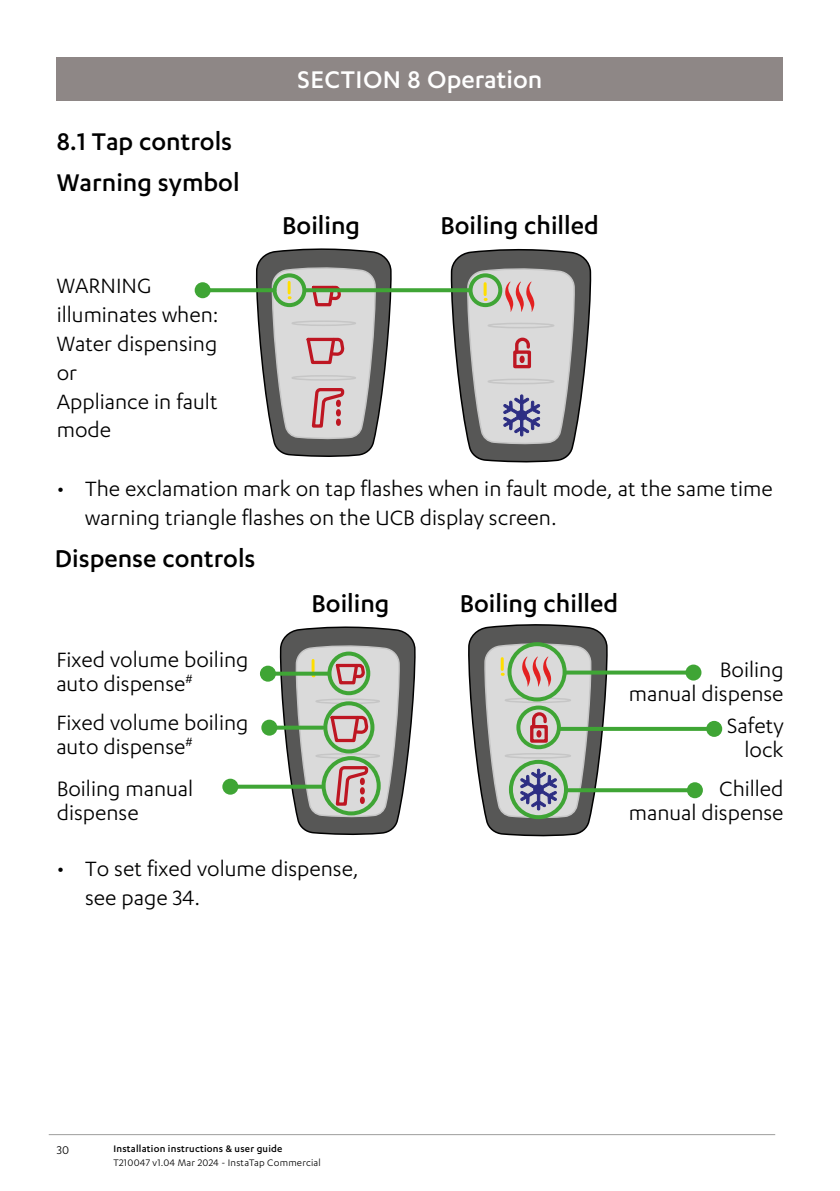
<style>
.page{position:relative;width:840px;height:1191px;background:#fff}
.page>*{position:absolute;margin:0;border:0;box-sizing:border-box;transform-origin:0 0}
.t1{font:500 28px/41.6px "Karbon";color:#000}
.t2{font:500 28px "Karbon";color:#fff}
.t3{font:24px/28.8px "Karbon";color:#000}
.t4{font:13px "Karbon";color:#000}
.t5{font:11px "Karbon";letter-spacing:.02em;color:#000}
.t6{font:500 11px "Karbon";letter-spacing:.02em;color:#000}
</style>
<div class="page">
<hr style="left:49px;top:1134px;width:725px;height:1px;background:#9d9d9c">
<div style="left:57px;top:57px;width:725px;height:43px;background:#8e8786"></div>
<svg style="left:280px;top:626px;width:135px;height:210px"></svg>
<svg style="left:468px;top:624px;width:140px;height:213px"></svg>
<div style="left:533px;top:785px;width:9px;height:9px;background:#2d2e83;border-radius:50%"></div>
<div style="left:533px;top:784px;width:10px;height:10px;border:2px solid #2d2e83;border-radius:50%"></div>
<svg style="left:256px;top:248px;width:135px;height:209px"></svg>
<svg style="left:450px;top:248px;width:141px;height:215px"></svg>
<div style="left:516px;top:411px;width:10px;height:9px;background:#2d2e83;border-radius:50%"></div>
<div style="left:516px;top:410px;width:10px;height:11px;border:2px solid #2d2e83;border-radius:50%"></div>
<div style="left:323px;top:701px;width:51px;height:52px;border:4px solid #3fa535;border-radius:50%"></div>
<svg style="left:277px;top:725px;width:45px;height:4px"></svg>
<div style="left:261px;top:719px;width:16px;height:16px;background:#3fa535;border-radius:50%"></div>
<svg style="left:210px;top:288px;width:62px;height:4px"></svg>
<div style="left:194px;top:282px;width:16px;height:16px;background:#3fa535;border-radius:50%"></div>
<div style="left:272px;top:273px;width:34px;height:34px;border:4px solid #3fa535;border-radius:50%"></div>
<div style="left:468px;top:273px;width:34px;height:34px;border:4px solid #3fa535;border-radius:50%"></div>
<svg style="left:305px;top:288px;width:164px;height:4px"></svg>
<div style="left:327px;top:651px;width:43px;height:44px;border:4px solid #3fa535;border-radius:50%"></div>
<svg style="left:276px;top:671px;width:51px;height:4px"></svg>
<div style="left:260px;top:665px;width:16px;height:16px;background:#3fa535;border-radius:50%"></div>
<div style="left:508px;top:760px;width:59px;height:59px;border:4px solid #3fa535;border-radius:50%"></div>
<svg style="left:238px;top:784px;width:83px;height:4px"></svg>
<div style="left:222px;top:778px;width:16px;height:16px;background:#3fa535;border-radius:50%"></div>
<div style="left:321px;top:756px;width:59px;height:59px;border:4px solid #3fa535;border-radius:50%"></div>
<svg style="left:566px;top:788px;width:120px;height:4px"></svg>
<div style="left:686px;top:782px;width:16px;height:16px;background:#3fa535;border-radius:50%"></div>
<div style="left:507px;top:642px;width:59px;height:59px;border:4px solid #3fa535;border-radius:50%"></div>
<svg style="left:564px;top:670px;width:121px;height:4px"></svg>
<div style="left:685px;top:664px;width:16px;height:16px;background:#3fa535;border-radius:50%"></div>
<div style="left:516px;top:705px;width:44px;height:44px;border:4px solid #3fa535;border-radius:50%"></div>
<svg style="left:559px;top:727px;width:146px;height:4px"></svg>
<div style="left:705px;top:721px;width:16px;height:16px;background:#3fa535;border-radius:50%"></div>
<p class="t1" style="left:57px;top:119px;width:184px">8.1 Tap controls<br>Warning symbol</p>
<p class="t3" style="left:57px;top:271px;width:163px">WARNING illuminates when:<br>Water dispensing or<br>Appliance in fault mode</p>
<p class="t2" style="left:297px;top:64px;width:246px">SECTION 8 Operation</p>
<p class="t1" style="left:282px;top:204px;width:79px">Boiling</p>
<p class="t1" style="left:440px;top:204px;width:160px">Boiling chilled</p>
<p class="t3" style="left:85px;top:473px;width:688px;text-indent:-28px">• The exclamation mark on tap flashes when in fault mode, at the same time warning triangle flashes on the UCB display screen.</p>
<p class="t1" style="left:55px;top:537px;width:202px">Dispense controls</p>
<p class="t3" style="left:56px;top:646px;width:193px;line-height:24px">Fixed volume boiling auto dispense<sup>#</sup></p>
<p class="t1" style="left:311px;top:582px;width:79px">Boiling</p>
<p class="t1" style="left:459px;top:582px;width:160px">Boiling chilled</p>
<p class="t3" style="left:628px;top:656px;width:156px;line-height:24px;text-align:right">Boiling<br>manual dispense</p>
<p class="t3" style="left:56px;top:710px;width:193px;line-height:24px">Fixed volume boiling auto dispense<sup>#</sup></p>
<p class="t3" style="left:727px;top:713px;width:58px;line-height:24px;text-align:right">Safety lock</p>
<p class="t3" style="left:57px;top:775px;width:138px;line-height:24px">Boiling manual dispense</p>
<p class="t3" style="left:85px;top:853px;width:275px;text-indent:-28px">• To set fixed volume dispense, see page 34.</p>
<p class="t4" style="left:57px;top:1143px;width:14px">30</p>
<p class="t6" style="left:113px;top:1142px;width:170px">Installation instructions &amp; user guide</p>
<p class="t5" style="left:113px;top:1156px;width:209px">T210047 v1.04 Mar 2024 - InstaTap Commercial</p>
<p class="t3" style="left:628px;top:775px;width:156px;line-height:24px;text-align:right">Chilled<br>manual dispense</p>
</div>
